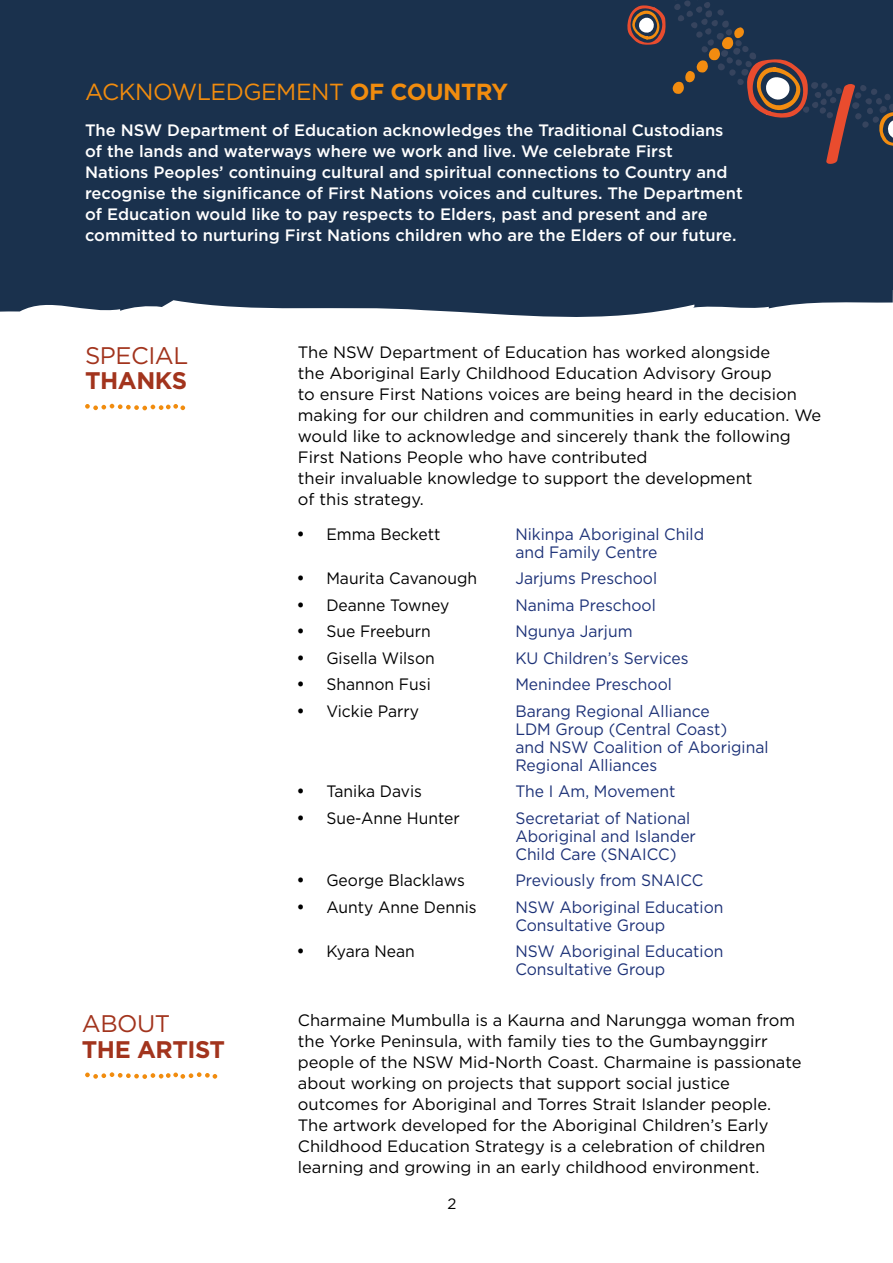
<style>
.page{position:relative;width:893px;height:1263px;background:#fff}
.page>*{position:absolute;margin:0;border:0;box-sizing:border-box;transform-origin:0 0}
.All_caps_Subs_H2{font:700 24px/25.5px "Gotham";letter-spacing:-.02em;color:#a2341d}
.All_caps_Subs_H2-2{font:24px/25.5px "Gotham";letter-spacing:-.02em;color:#a2341d}
.All_caps_Subs_H2-3{font:23.25px "Gotham";letter-spacing:-.02em;color:#f18c0e}
.Gotham_Body_black{font:16.5px/21px "Gotham";color:#000}
.Gotham_Body_white{font:500 16.5px/21px "Gotham";color:#fff}
.Mon_Body_-_bullets{font:16.5px/18px "Gotham";color:#1d3278;scale:.95 1}
.Mon_Body_-_bullets-2{font:16.5px "Gotham";color:#000;scale:.95 1}
.t1{font:15px "Gotham";color:#000}
.s1{font-weight:700}
.s2{font-family:"Public Sans";font-weight:900}
.s3{font-weight:400}
</style>
<div class="page">
<div style="left:0;top:0;width:893px;height:289px;background:#1a314d"></div>
<svg style="left:627px;top:5px;width:39px;height:40px"></svg>
<svg style="left:672px;top:0;width:221px;height:164px"></svg>
<svg style="left:0;top:289px;width:893px;height:28px;fill:#1a314d"></svg>
<svg style="left:85px;top:404px;width:100px;height:6px"></svg>
<svg style="left:85px;top:1072px;width:132px;height:7px"></svg>
<h2 class="All_caps_Subs_H2-3" style="left:85px;top:77px;width:424px">ACKNOWLEDGEMENT <span class="s1">OF COUNTRY</span></h2>
<p class="Gotham_Body_white" style="left:85px;top:120px;width:659px">The NSW Department of Education acknowledges the Traditional Custodians of the lands and waterways where we work and live. We celebrate First<br>Nations Peoples’ continuing cultural and spiritual connections to Country and recognise the significance of First Nations voices and cultures. The Department of Education would like to pay respects to Elders, past and present and are committed to nurturing First Nations children who are the Elders of our future.</p>
<h2 class="All_caps_Subs_H2-2" style="left:85px;top:342px;width:105px">SPECIAL<br><span class="s1">THANKS</span></h2>
<p class="Gotham_Body_black" style="left:298px;top:341px;width:525px">The NSW Department of Education has worked alongside<br>the Aboriginal Early Childhood Education Advisory Group<br>to ensure First Nations voices are being heard in the decision making for our children and communities in early education. We would like to acknowledge and sincerely thank the following First Nations People who have contributed<br>their invaluable knowledge to support the development<br>of this strategy.</p>
<p class="Mon_Body_-_bullets-2" style="left:298px;top:523px;width:152px"><span class="s2">•</span> Emma Beckett</p>
<p class="Mon_Body_-_bullets" style="left:515px;top:524px;width:200px">Nikinpa Aboriginal Child and Family Centre</p>
<p class="Mon_Body_-_bullets-2" style="left:298px;top:568px;width:190px"><span class="s2">•</span> Maurita Cavanough</p>
<p class="Mon_Body_-_bullets" style="left:515px;top:569px;width:151px">Jarjums Preschool</p>
<p class="Mon_Body_-_bullets-2" style="left:298px;top:594px;width:161px"><span class="s2">•</span> Deanne Towney</p>
<p class="Mon_Body_-_bullets" style="left:515px;top:595px;width:149px">Nanima Preschool</p>
<p class="Mon_Body_-_bullets-2" style="left:298px;top:621px;width:142px"><span class="s2">•</span> Sue Freeburn</p>
<p class="Mon_Body_-_bullets" style="left:515px;top:622px;width:125px">Ngunya Jarjum</p>
<p class="Mon_Body_-_bullets-2" style="left:298px;top:647px;width:146px"><span class="s2">•</span> Gisella Wilson</p>
<p class="Mon_Body_-_bullets" style="left:515px;top:648px;width:184px">KU Children’s Services</p>
<p class="Mon_Body_-_bullets-2" style="left:298px;top:674px;width:141px"><span class="s2">•</span> Shannon Fusi</p>
<p class="Mon_Body_-_bullets" style="left:515px;top:675px;width:166px">Menindee Preschool</p>
<p class="Mon_Body_-_bullets-2" style="left:298px;top:700px;width:129px"><span class="s2">•</span> Vickie Parry</p>
<p class="Mon_Body_-_bullets" style="left:515px;top:701px;width:268px">Barang Regional Alliance<br>LDM Group (Central Coast)<br>and NSW Coalition of Aboriginal<br>Regional Alliances</p>
<p class="Mon_Body_-_bullets-2" style="left:298px;top:781px;width:132px"><span class="s2">•</span> Tanika Davis</p>
<p class="Mon_Body_-_bullets" style="left:515px;top:782px;width:170px">The I Am, Movement</p>
<p class="Mon_Body_-_bullets-2" style="left:298px;top:807px;width:172px"><span class="s2">•</span> Sue-Anne Hunter</p>
<p class="Mon_Body_-_bullets" style="left:515px;top:808px;width:192px">Secretariat of National<br>Aboriginal and Islander<br>Child Care (SNAICC)</p>
<p class="Mon_Body_-_bullets-2" style="left:298px;top:870px;width:177px"><span class="s2">•</span> George Blacklaws</p>
<p class="Mon_Body_-_bullets" style="left:515px;top:871px;width:200px">Previously from SNAICC</p>
<p class="Mon_Body_-_bullets-2" style="left:298px;top:896px;width:190px"><span class="s2">•</span> Aunty Anne Dennis</p>
<p class="Mon_Body_-_bullets" style="left:515px;top:897px;width:221px">NSW Aboriginal Education<br>Consultative Group</p>
<p class="Mon_Body_-_bullets-2" style="left:298px;top:941px;width:125px"><span class="s2">•</span> Kyara Nean</p>
<p class="Mon_Body_-_bullets" style="left:515px;top:942px;width:221px">NSW Aboriginal Education<br>Consultative Group</p>
<h2 class="All_caps_Subs_H2" style="left:82px;top:1011px;width:145px"><span class="s3">ABOUT<br></span>THE ARTIST</h2>
<p class="Gotham_Body_black" style="left:298px;top:1009px;width:505px">Charmaine Mumbulla is a Kaurna and Narungga woman from the Yorke Peninsula, with family ties to the Gumbaynggirr people of the NSW Mid-North Coast. Charmaine is passionate about working on projects that support social justice outcomes for Aboriginal and Torres Strait Islander people.<br>The artwork developed for the Aboriginal Children’s Early Childhood Education Strategy is a celebration of children learning and growing in an early childhood environment.</p>
<p class="t1" style="left:448px;top:1194px;width:10px">2</p>
</div>
